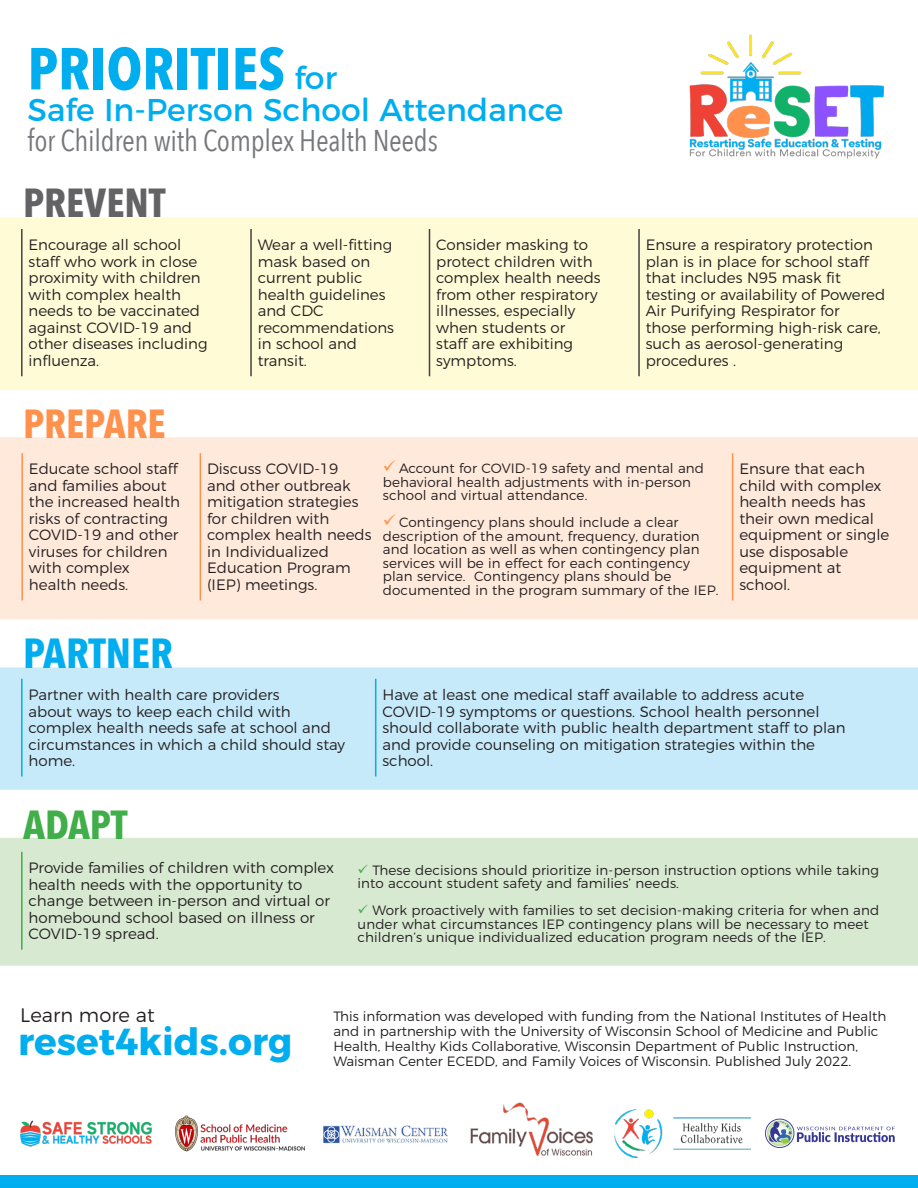
<style>
.page{position:relative;width:918px;height:1188px;background:#fff}
.page>*{position:absolute;margin:0;border:0;box-sizing:border-box;transform-origin:0 0}
.t1{font:700 58.5px "Avenir Next Condensed";color:#00aeef}
.t2{font:700 42px "Avenir Next Condensed";color:#00aeef}
.t3{font:700 40.5px "Avenir Next Condensed";color:#636366}
.t4{font:700 40.5px "Avenir Next Condensed";color:#ff914d}
.t5{font:700 40.5px "Avenir Next Condensed";letter-spacing:-.005em;color:#40ae49}
.t6{font:700 37.5px "Montserrat";color:#00aeef}
.t7{font:31.5px "Montserrat";color:#00aeef}
.t8{font:30px "Avenir Next Condensed";letter-spacing:-.01em;color:#76787b}
.t9{font:300 19.5px "Montserrat";color:#231f20}
.t10{font:300 15px/16.5px "Montserrat";color:#231f20}
.t11{font:300 13.5px/13.5px "Montserrat";letter-spacing:.01em;color:#231f20}
.s1{font-family:"Montserrat";font-weight:400;font-size:31.5px}
</style>
<div class="page">
<div style="left:0;top:1175px;width:918px;height:13px;background:#00aeef"></div>
<img style="left:20px;top:1120px;width:132px;height:27px">
<img style="left:323px;top:1125px;width:125px;height:19px">
<img style="left:765px;top:1118px;width:130px;height:30px">
<img style="left:470px;top:1102px;width:124px;height:54px">
<img style="left:175px;top:1115px;width:130px;height:37px">
<img style="left:614px;top:1109px;width:137px;height:49px">
<div style="left:0;top:217px;width:918px;height:173px;background:#fffbd6"></div>
<hr style="left:21px;top:229px;width:2px;height:147px;background:#424242">
<hr style="left:250px;top:229px;width:2px;height:147px;background:#424242">
<hr style="left:429px;top:229px;width:1px;height:147px;background:#424242">
<hr style="left:638px;top:229px;width:2px;height:147px;background:#424242">
<div style="left:0;top:437px;width:918px;height:182px;background:#ffe9db"></div>
<hr style="left:21px;top:453px;width:2px;height:147px;background:#ff914d">
<hr style="left:200px;top:453px;width:1px;height:147px;background:#ff914d">
<hr style="left:732px;top:453px;width:1px;height:147px;background:#ff914d">
<div style="left:0;top:667px;width:918px;height:123px;background:#c6eafa"></div>
<hr style="left:21px;top:679px;width:2px;height:98px;background:#00aeef">
<hr style="left:375px;top:679px;width:1px;height:98px;background:#00aeef">
<div style="left:0;top:838px;width:918px;height:128px;background:#d8e9d2"></div>
<hr style="left:21px;top:852px;width:2px;height:98px;background:#40ae49">
<img style="left:689px;top:34px;width:195px;height:125px">
<svg style="left:384px;top:460px;width:11px;height:11px"></svg>
<svg style="left:384px;top:514px;width:11px;height:11px"></svg>
<svg style="left:358px;top:864px;width:10px;height:9px"></svg>
<svg style="left:358px;top:905px;width:10px;height:8px"></svg>
<h1 class="t1" style="left:28px;top:33px;width:311px">PRIORITIES <span class="s1">for</span></h1>
<h3 class="t7" style="left:28px;top:84px;width:537px">Safe In-Person School Attendance</h3>
<h3 class="t8" style="left:28px;top:115px;width:412px">for Children with Complex Health Needs</h3>
<h3 class="t3" style="left:23px;top:178px;width:144px">PREVENT</h3>
<p class="t10" style="left:29px;top:235px;width:181px">Encourage all school staff who work in close proximity with children with complex health needs to be vaccinated against COVID-19 and other diseases including influenza.</p>
<p class="t10" style="left:258px;top:235px;width:138px">Wear a well-fitting mask based on current public health guidelines and CDC recommendations in school and transit.</p>
<p class="t10" style="left:436px;top:235px;width:166px">Consider masking to protect children with complex health needs from other respiratory illnesses, especially when students or<br>staff are exhibiting symptoms.</p>
<p class="t10" style="left:646px;top:235px;width:241px">Ensure a respiratory protection plan is in place for school staff that includes N95 mask fit testing or availability of Powered<br>Air Purifying Respirator for<br>those performing high-risk care, such as aerosol-generating procedures .</p>
<h3 class="t4" style="left:23px;top:399px;width:144px">PREPARE</h3>
<p class="t10" style="left:29px;top:460px;width:153px">Educate school staff and families about the increased health risks of contracting<br>COVID-19 and other viruses for children with complex health needs.</p>
<p class="t10" style="left:207px;top:460px;width:166px">Discuss COVID-19<br>and other outbreak mitigation strategies for children with complex health needs in Individualized<br>Education Program (IEP) meetings.</p>
<p class="t10" style="left:739px;top:460px;width:152px">Ensure that each child with complex health needs has their own medical equipment or single use disposable equipment at school.</p>
<p class="t11" style="left:383px;top:460px;width:323px;text-indent:16px">Account for COVID-19 safety and mental and behavioral health adjustments with in-person school and virtual attendance.</p>
<p class="t11" style="left:383px;top:514px;width:337px;text-indent:16px">Contingency plans should include a clear description of the amount, frequency, duration and location as well as when contingency plan services will be in effect for each contingency plan service. Contingency plans should be documented in the program summary of the IEP.</p>
<h2 class="t2" style="left:23px;top:628px;width:151px">PARTNER</h2>
<p class="t10" style="left:29px;top:685px;width:318px">Partner with health care providers<br>about ways to keep each child with complex health needs safe at school and circumstances in which a child should stay home.</p>
<p class="t10" style="left:382px;top:685px;width:465px">Have at least one medical staff available to address acute COVID-19 symptoms or questions. School health personnel should collaborate with public health department staff to plan and provide counseling on mitigation strategies within the school.</p>
<h3 class="t5" style="left:23px;top:800px;width:106px">ADAPT</h3>
<p class="t10" style="left:29px;top:858px;width:307px">Provide families of children with complex health needs with the opportunity to change between in-person and virtual or homebound school based on illness or COVID-19 spread.</p>
<p class="t11" style="left:357px;top:862px;width:523px;text-indent:15px">These decisions should prioritize in-person instruction options while taking into account student safety and families’ needs.</p>
<p class="t11" style="left:357px;top:902px;width:523px;text-indent:15px">Work proactively with families to set decision-making criteria for when and under what circumstances IEP contingency plans will be necessary to meet children’s unique individualized education program needs of the IEP.</p>
<h3 class="t9" style="left:20px;top:1000px;width:136px">Learn more at</h3>
<h3 class="t6" style="left:18px;top:1011px;width:276px">reset4kids.org</h3>
<p class="t11" style="left:333px;top:1008px;width:554px;line-height:15px">This information was developed with funding from the National Institutes of Health and in partnership with the University of Wisconsin School of Medicine and Public Health, Healthy Kids Collaborative, Wisconsin Department of Public Instruction, Waisman Center ECEDD, and Family Voices of Wisconsin. Published July 2022.</p>
</div>
